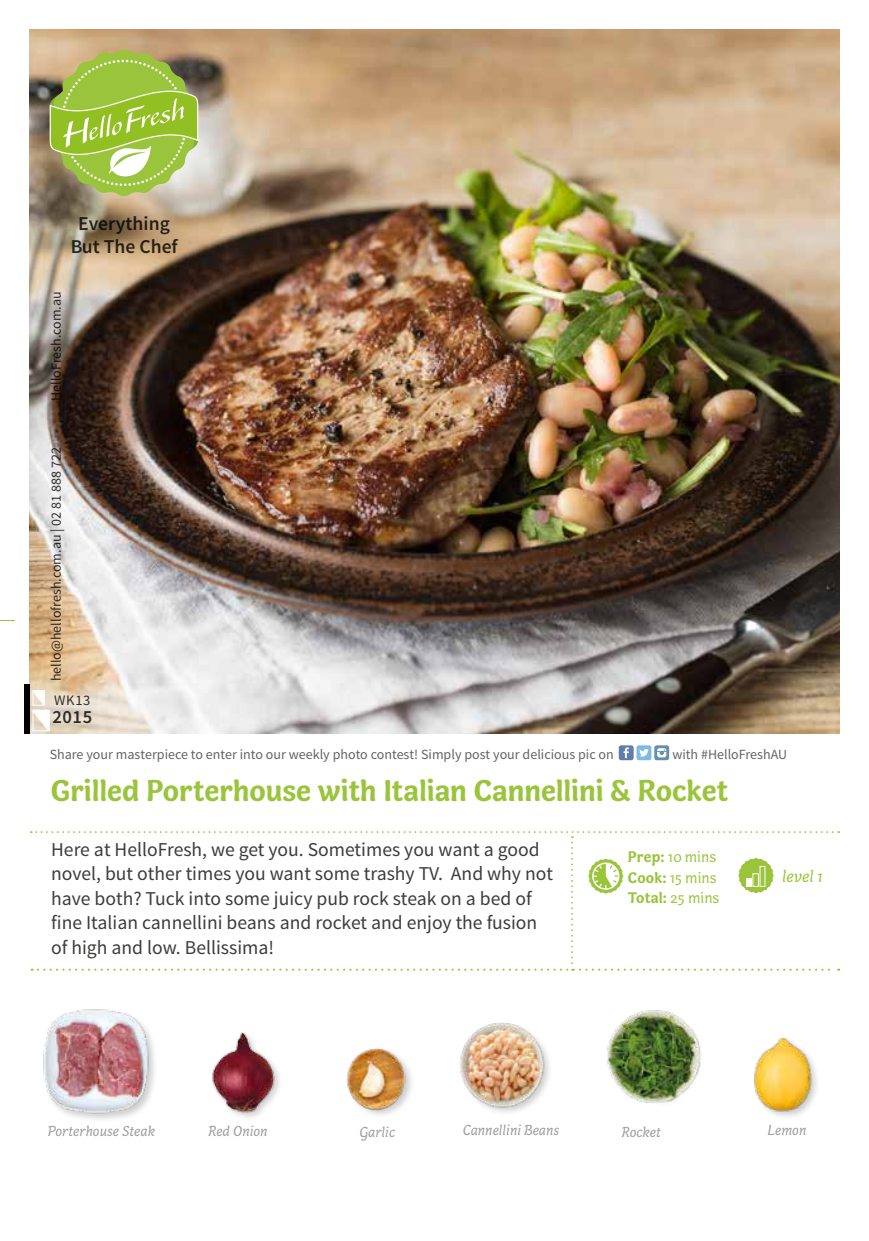
<style>
.page{position:relative;width:869px;height:1241px;background:#fff}
.page>*{position:absolute;margin:0;border:0;box-sizing:border-box;transform-origin:0 0}
.t1{font:700 30.97px "Capucine Basic";letter-spacing:-.005em;color:#9ac43a}
.t2{font:19.6px/24.5px "Source Sans Pro";color:#3c3c3b}
.t3{font:600 19.6px/23.4px "Source Sans Pro";color:#000;text-align:center}
.t4{font:600 18.55px "Source Sans Pro";color:#000}
.t5{font:italic 17.5px "Capucine Basic";color:#9ac43a}
.t6{font:15.75px/20.5px "Capucine Basic";color:#9ac43a}
.t7{font:italic 14.88px "Capucine Basic";color:#9d9d9c}
.t8{font:14.53px "Source Sans Pro";color:#000}
.t9{font:14px "Source Sans Pro";color:#3c3c3b}
.t10{font:14px "Source Sans Pro";color:#000}
.s1{font-weight:700}
</style>
<div class="page">
<img style="left:30px;top:30px;width:808px;height:703px">
<svg style="left:0;top:620px;width:14px;height:1px"></svg>
<svg style="left:50px;top:50px;width:148px;height:146px;background:#a5be5a"></svg>
<svg style="left:618px;top:745px;width:15px;height:15px"></svg>
<svg style="left:623px;top:747px;width:5px;height:11px"></svg>
<svg style="left:654px;top:745px;width:14px;height:15px"></svg>
<svg style="left:656px;top:748px;width:10px;height:9px"></svg>
<svg style="left:636px;top:745px;width:15px;height:15px"></svg>
<svg style="left:639px;top:748px;width:9px;height:8px"></svg>
<div style="left:24px;top:684px;width:6px;height:49px;background:#000"></div>
<svg style="left:32px;top:689px;width:18px;height:43px"></svg>
<div style="left:210px;top:1030px;width:74px;height:91px;background:#000;opacity:.2"></div>
<img style="left:210px;top:1030px;width:74px;height:85px">
<div style="left:42px;top:1008px;width:116px;height:114px;background:#000;opacity:.2"></div>
<img style="left:42px;top:1008px;width:115px;height:107px">
<div style="left:458px;top:1021px;width:94px;height:95px;background:#000;opacity:.2"></div>
<img style="left:458px;top:1022px;width:88px;height:86px">
<img style="left:754px;top:1037px;width:63px;height:80px">
<div style="left:346px;top:1046px;width:69px;height:73px;background:#000;opacity:.2"></div>
<img style="left:346px;top:1046px;width:63px;height:68px">
<img style="left:607px;top:1010px;width:94px;height:93px">
<svg style="left:31px;top:831px;width:808px;height:139px"></svg>
<p class="t3" style="left:70px;top:212px;width:109px">Everything<br>But The Chef</p>
<p class="t10" style="left:47px;top:401px;width:111px;rotate:-90deg">HelloFresh.com.au</p>
<p class="t10" style="left:47px;top:681px;width:235px;rotate:-90deg">hello@hellofresh.com.au | 02 81 888 722</p>
<p class="t8" style="left:54px;top:691px;width:38px">WK13</p>
<p class="t4" style="left:52px;top:705px;width:41px">2015</p>
<p class="t9" style="left:50px;top:745px;width:565px">Share your masterpiece to enter into our weekly photo contest! Simply post your delicious pic on</p>
<p class="t9" style="left:672px;top:745px;width:116px">with #HelloFreshAU</p>
<h1 class="t1" style="left:51px;top:766px;width:678px">Grilled Porterhouse with Italian Cannellini &amp; Rocket</h1>
<p class="t2" style="left:51px;top:837px;width:503px">Here at HelloFresh, we get you. Sometimes you want a good novel, but other times you want some trashy TV. And why not have both? Tuck into some juicy pub rock steak on a bed of fine Italian cannellini beans and rocket and enjoy the fusion of high and low. Bellissima!</p>
<p class="t6" style="left:627px;top:845px;width:93px"><span class="s1">Prep:</span> 10 mins<br><span class="s1">Cook:</span> 15 mins<br><span class="s1">Total:</span> 25 mins</p>
<p class="t5" style="left:781px;top:863px;width:42px">level 1</p>
<p class="t7" style="left:48px;top:1120px;width:109px">Porterhouse Steak</p>
<p class="t7" style="left:208px;top:1120px;width:61px">Red Onion</p>
<p class="t7" style="left:359px;top:1120px;width:37px">Garlic</p>
<p class="t7" style="left:462px;top:1118px;width:98px">Cannellini Beans</p>
<p class="t7" style="left:621px;top:1120px;width:41px">Rocket</p>
<p class="t7" style="left:767px;top:1119px;width:40px">Lemon</p>
</div>
